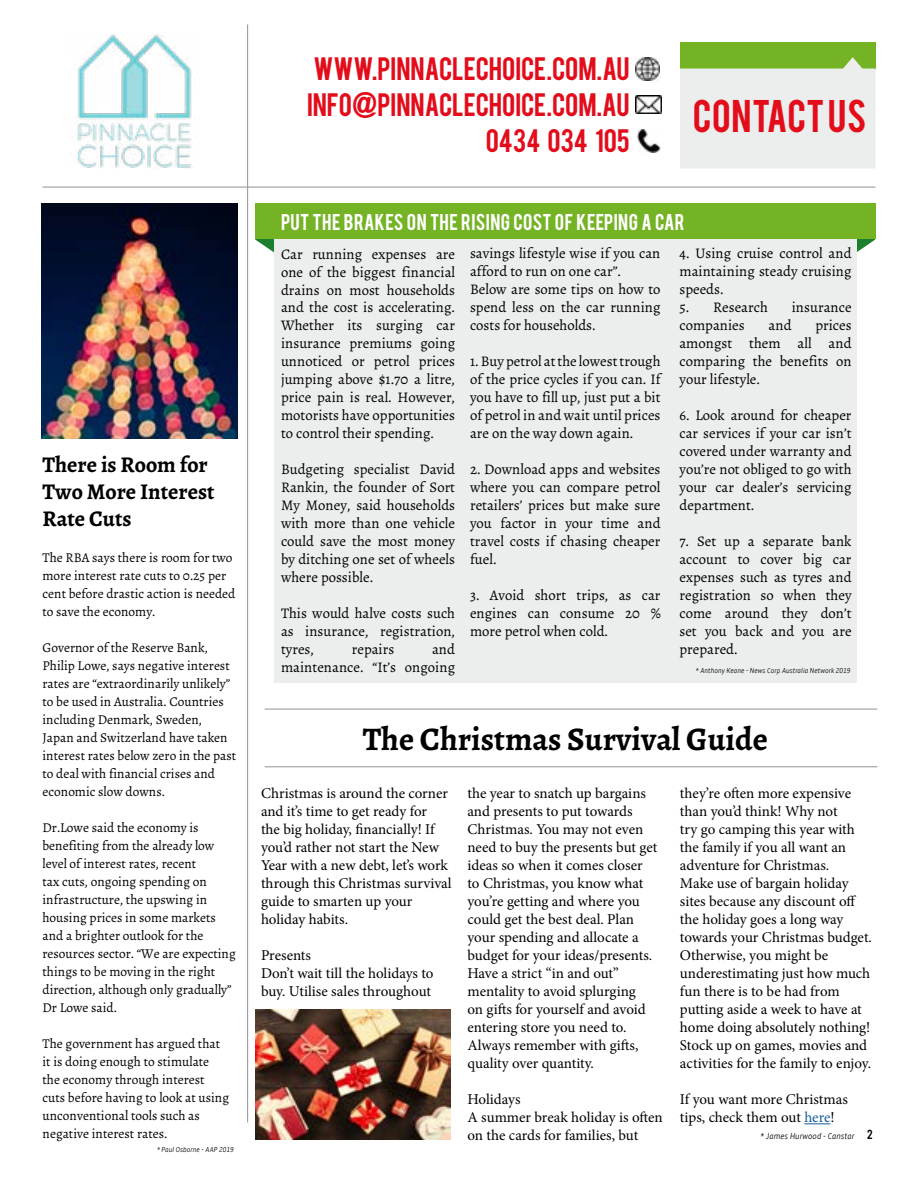
<style>
.page{position:relative;width:918px;height:1188px;background:#fff}
.page>*{position:absolute;margin:0;border:0;box-sizing:border-box;transform-origin:0 0}
.t1{font:36px "Bebas";letter-spacing:.015em;color:#e30c1b}
.t2{font:700 33px "Alegreya";color:#000}
.t3{font:25.5px/36px "Bebas";color:#e30c1b;text-align:right}
.t4{font:700 22.5px/27px "Alegreya";color:#000}
.t5{font:18px "Bebas";letter-spacing:.02em;color:#fff}
.t6{font:15px/18px "Minion Pro";letter-spacing:-.005em;color:#000}
.t7{font:14.7px/18px "Alegreya";color:#000;text-align:justify}
.t8{font:13.5px/18px "Alegreya";color:#000}
.t9{font:italic 300 condensed 9px "Amble";color:#000}
.t10{font:italic 300 condensed 7.5px "Amble";color:#000}
.s1{color:#165b9a}
.s2{font-family:"Bebas";font-weight:400;font-style:normal;font-stretch:normal;font-size:10.5px}
</style>
<div class="page">
<svg style="left:857px;top:239px;width:18px;height:13px"></svg>
<div style="left:680px;top:43px;width:195px;height:27px;background:#74b324"></div>
<svg style="left:680px;top:57px;width:195px;height:111px"></svg>
<hr style="left:43px;top:187px;width:832px;height:1px;background:#9c9e9f">
<svg style="left:255px;top:239px;width:19px;height:14px"></svg>
<div style="left:274px;top:238px;width:583px;height:444px;background:#eceded"></div>
<div style="left:255px;top:203px;width:620px;height:36px;background:#74b324"></div>
<hr style="left:247px;top:24px;width:1px;height:1098px;background:#9c9e9f">
<svg style="left:804px;top:1123px;width:26px;height:1px"></svg>
<img style="left:637px;top:129px;width:23px;height:24px">
<img style="left:635px;top:95px;width:27px;height:19px">
<img style="left:636px;top:57px;width:23px;height:24px">
<img style="left:77px;top:34px;width:115px;height:135px">
<hr style="left:265px;top:709px;width:612px;height:1px;background:#9c9e9f">
<hr style="left:265px;top:766px;width:612px;height:1px;background:#9c9e9f">
<img style="left:42px;top:204px;width:195px;height:235px">
<img style="left:255px;top:1009px;width:195px;height:131px">
<h3 class="t4" style="left:43px;top:451px;width:174px">There is Room for<br>Two More Interest<br>Rate Cuts</h3>
<p class="t8" style="left:43px;top:548px;width:194px">The RBA says there is room for two more interest rate cuts to 0.25 per cent before drastic action is needed to save the economy.</p>
<p class="t8" style="left:43px;top:638px;width:195px">Governor of the Reserve Bank,<br>Philip Lowe, says negative interest rates are “extraordinarily unlikely” to be used in Australia. Countries including Denmark, Sweden,<br>Japan and Switzerland have taken interest rates below zero in the past to deal with financial crises and economic slow downs.</p>
<p class="t8" style="left:43px;top:818px;width:195px">Dr.Lowe said the economy is benefiting from the already low level of interest rates, recent<br>tax cuts, ongoing spending on infrastructure, the upswing in housing prices in some markets and a brighter outlook for the resources sector. “We are expecting things to be moving in the right direction, although only gradually”<br>Dr Lowe said.</p>
<p class="t8" style="left:43px;top:1034px;width:188px">The government has argued that it is doing enough to stimulate the economy through interest cuts before having to look at using unconventional tools such as negative interest rates.</p>
<p class="t10" style="left:157px;top:1145px;width:78px">* Paul Osborne - AAP 2019</p>
<h3 class="t3" style="left:307px;top:49px;width:324px">WWW.PINNACLECHOICE.COM.AU<br>INFO@PINNACLECHOICE.COM.AU<br>0434 034 105</h3>
<h1 class="t1" style="left:693px;top:90px;width:175px">CONTACT US</h1>
<p class="t5" style="left:281px;top:209px;width:405px">PUT THE BRAKES ON THE RISING COST OF KEEPING A CAR</p>
<p class="t7" style="left:281px;top:245px;width:176px">Car running expenses are one of the biggest financial drains on most households and the cost is accelerating.<br>Whether its surging car insurance premiums going unnoticed or petrol prices jumping above $1.70 a litre, price pain is real. However, motorists have opportunities to control their spending.</p>
<p class="t7" style="left:281px;top:461px;width:176px">Budgeting specialist David Rankin, the founder of Sort My Money, said households with more than one vehicle could save the most money by ditching one set of wheels where possible.</p>
<p class="t7" style="left:281px;top:605px;width:176px">This would halve costs such as insurance, registration, tyres,</p>
<p class="t7" style="left:281px;top:641px;width:176px;text-align:right">and<br>maintenance. “It’s ongoing</p>
<p class="t7" style="left:352px;top:641px;width:44px">repairs</p>
<p class="t7" style="left:470px;top:245px;width:192px;text-align:left">savings lifestyle wise if you can afford to run on one car”.<br>Below are some tips on how to spend less on the car running costs for households.</p>
<p class="t7" style="left:470px;top:353px;width:192px">1. Buy petrol at the lowest trough of the price cycles if you can. If you have to fill up, just put a bit of petrol in and wait until prices are on the way down again.</p>
<p class="t7" style="left:470px;top:461px;width:192px">2. Download apps and websites where you can compare petrol retailers’ prices but make sure you factor in your time and travel costs if chasing cheaper fuel.</p>
<p class="t7" style="left:470px;top:586px;width:192px">3. Avoid short trips, as car engines can consume 20 % more petrol when cold.</p>
<p class="t7" style="left:679px;top:244px;width:174px">4. Using cruise control and maintaining steady cruising speeds.</p>
<p class="t7" style="left:679px;top:298px;width:90px">5. Research</p>
<p class="t7" style="left:792px;top:298px;width:61px">insurance</p>
<p class="t7" style="left:679px;top:316px;width:67px">companies</p>
<p class="t7" style="left:769px;top:316px;width:25px">and</p>
<p class="t7" style="left:679px;top:316px;width:174px;text-indent:136px">prices amongst them all and comparing the benefits on your lifestyle.</p>
<p class="t7" style="left:679px;top:406px;width:174px">6. Look around for cheaper car services if your car isn’t covered under warranty and you’re not obliged to go with your car dealer’s servicing department.</p>
<p class="t7" style="left:679px;top:532px;width:174px">7. Set up a separate bank account to cover big car expenses such as tyres and registration so when they come around they don’t set you back and you are prepared.</p>
<p class="t10" style="left:696px;top:666px;width:156px">* Anthony Keane - News Corp Australia Network 2019</p>
<h2 class="t2" style="left:363px;top:718px;width:407px">The Christmas Survival Guide</h2>
<p class="t6" style="left:261px;top:784px;width:192px">Christmas is around the corner and it’s time to get ready for<br>the big holiday, financially! If you’d rather not start the New<br>Year with a new debt, let’s work through this Christmas survival guide to smarten up your holiday habits.</p>
<p class="t6" style="left:261px;top:946px;width:174px">Presents<br>Don’t wait till the holidays to buy. Utilise sales throughout</p>
<p class="t6" style="left:468px;top:785px;width:191px">the year to snatch up bargains and presents to put towards<br>Christmas. You may not even need to buy the presents but get ideas so when it comes closer to Christmas, you know what you’re getting and where you could get the best deal. Plan your spending and allocate a budget for your ideas/presents.<br>Have a strict “in and out” mentality to avoid splurging<br>on gifts for yourself and avoid entering store you need to.<br>Always remember with gifts, quality over quantity.</p>
<p class="t6" style="left:468px;top:1091px;width:197px">Holidays<br>A summer break holiday is often on the cards for families, but</p>
<p class="t6" style="left:680px;top:785px;width:194px">they’re often more expensive than you’d think! Why not<br>try go camping this year with the family if you all want an adventure for Christmas.<br>Make use of bargain holiday sites because any discount off the holiday goes a long way towards your Christmas budget.<br>Otherwise, you might be underestimating just how much fun there is to be had from putting aside a week to have at home doing absolutely nothing!<br>Stock up on games, movies and activities for the family to enjoy.</p>
<p class="t6" style="left:680px;top:1091px;width:169px">If you want more Christmas tips, check them out <span class="s1">here</span>!</p>
<p class="t9" style="left:760px;top:1131px;width:114px">* James Hurwood - Canstar <span class="s2">2</span></p>
</div>
